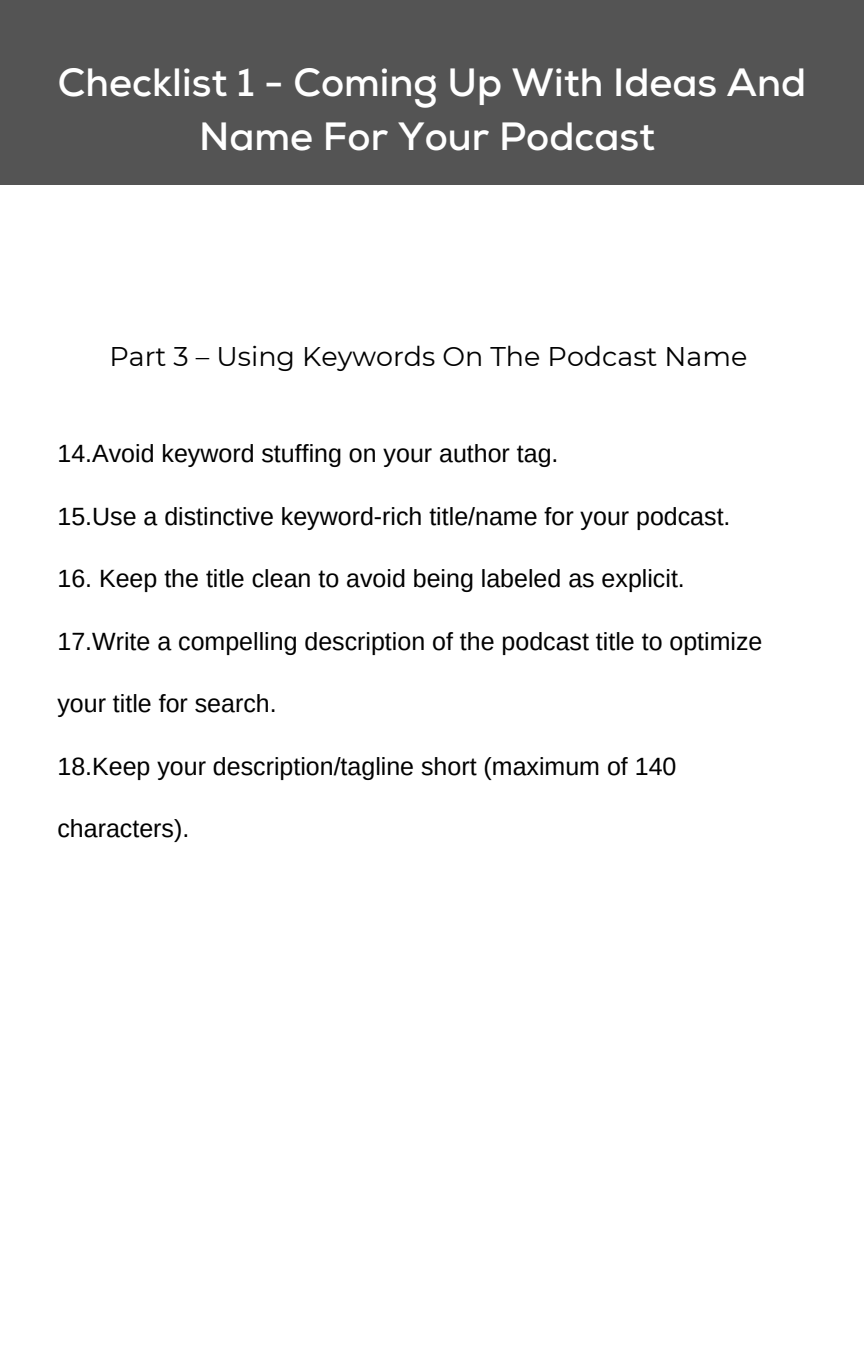
<style>
.page{position:relative;width:864px;height:1350px;background:#fff}
.page>*{position:absolute;margin:0;border:0;box-sizing:border-box;transform-origin:0 0}
.t1{font:700 39.38px/54px "Nexa";color:#fff;text-align:center}
.t2{font:27px "Montserrat";color:#000}
.t3{font:24.97px "Arimo";color:#000}
</style>
<div class="page">
<div style="left:0;top:0;width:864px;height:185px;background:#545454"></div>
<h1 class="t1" style="left:58px;top:57px;width:750px">Checklist 1 - Coming Up With Ideas And<br>Name For Your Podcast</h1>
<p class="t2" style="left:109px;top:340px;width:639px">Part 3 – Using Keywords On The Podcast Name</p>
<p class="t3" style="left:57px;top:440px;width:503px">14.Avoid keyword stuffing on your author tag.</p>
<p class="t3" style="left:57px;top:502px;width:675px">15.Use a distinctive keyword-rich title/name for your podcast.</p>
<p class="t3" style="left:57px;top:565px;width:629px">16. Keep the title clean to avoid being labeled as explicit.</p>
<p class="t3" style="left:57px;top:627px;width:707px">17.Write a compelling description of the podcast title to optimize</p>
<p class="t3" style="left:57px;top:690px;width:221px">your title for search.</p>
<p class="t3" style="left:57px;top:752px;width:621px">18.Keep your description/tagline short (maximum of 140</p>
<p class="t3" style="left:57px;top:814px;width:133px">characters).</p>
</div>
